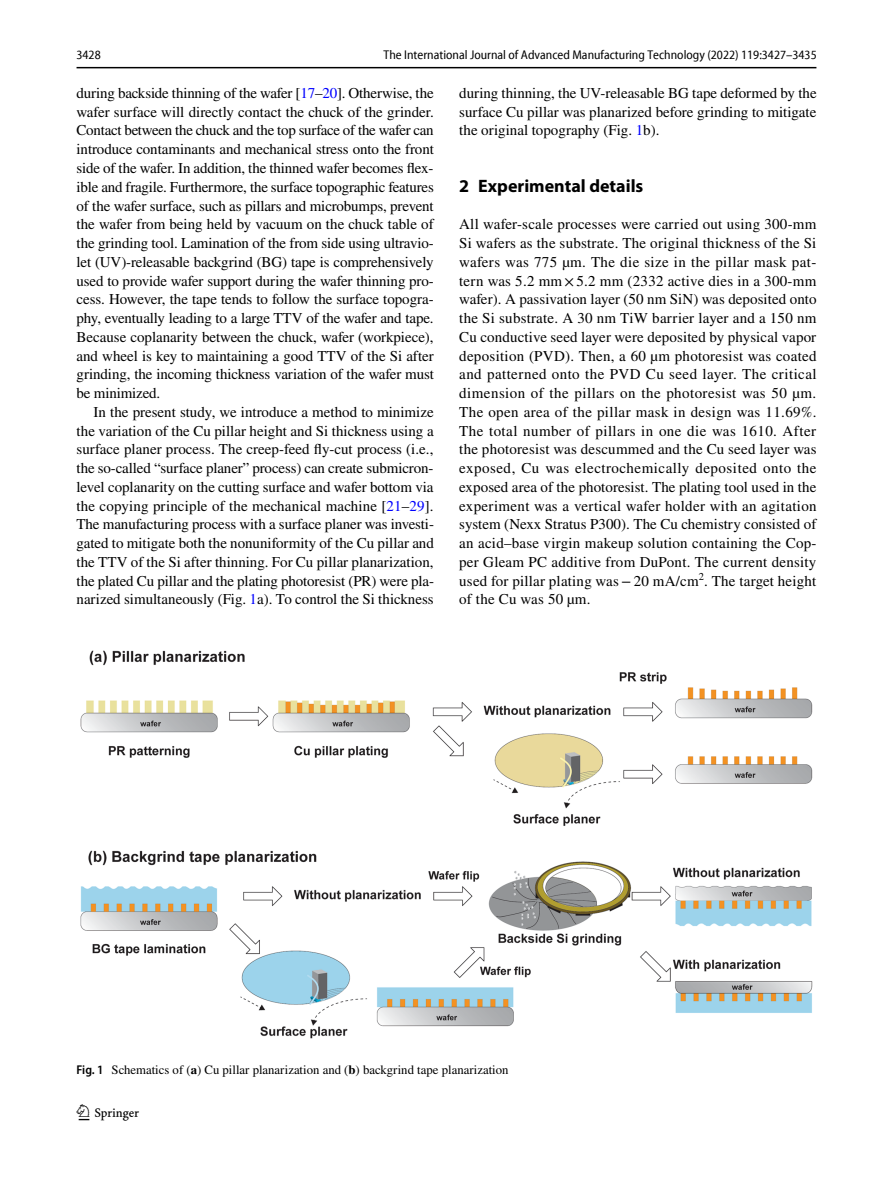
<style>
.page{position:relative;width:893px;height:1187px;background:#fff}
.page>*{position:absolute;margin:0;border:0;box-sizing:border-box;transform-origin:0 0}
.t1{font:22.5px "Springnew Regular 2";color:#000}
.t2{font:700 18px "Myriad Pro";color:#000}
.t3{font:15px/18.8px "STIX";color:#000;text-align:justify}
.t4{font:semi-condensed 12.75px "Myriad Pro Unic";color:#000}
.t5{font:12.75px "STIX";color:#000}
.s1{color:#00f}
.s2{font-family:"Myriad Pro";font-weight:600;font-stretch:semi-condensed}
.s3{font-weight:700}
</style>
<div class="page">
<hr style="left:77px;top:67px;width:739px;height:1px;background:#000">
<img style="left:81px;top:650px;width:731px;height:388px">
<p class="t4" style="left:77px;top:50px;width:26px">3428</p>
<p class="t4" style="left:384px;top:50px;width:435px">The International Journal of Advanced Manufacturing Technology (2022) 119:3427–3435</p>
<p class="t3" style="left:77px;top:84px;width:359px">during backside thinning of the wafer [<span class="s1">17</span>–<span class="s1">20</span>]. Otherwise, the wafer surface will directly contact the chuck of the grinder.<br>Contact between the chuck and the top surface of the wafer can introduce contaminants and mechanical stress onto the front side of the wafer. In addition, the thinned wafer becomes flex&shy;ible and fragile. Furthermore, the surface topographic features of the wafer surface, such as pillars and microbumps, prevent the wafer from being held by vacuum on the chuck table of the grinding tool. Lamination of the from side using ultravio&shy;let (UV)-releasable backgrind (BG) tape is comprehensively used to provide wafer support during the wafer thinning pro&shy;cess. However, the tape tends to follow the surface topogra&shy;phy, eventually leading to a large TTV of the wafer and tape.<br>Because coplanarity between the chuck, wafer (workpiece), and wheel is key to maintaining a good TTV of the Si after grinding, the incoming thickness variation of the wafer must be minimized.</p>
<p class="t3" style="left:77px;top:403px;width:359px;text-indent:17px">In the present study, we introduce a method to minimize the variation of the Cu pillar height and Si thickness using a surface planer process. The creep-feed fly-cut process (i.e., the so-called “surface planer” process) can create submicron&shy;level coplanarity on the cutting surface and wafer bottom via the copying principle of the mechanical machine [<span class="s1">21</span>–<span class="s1">29</span>].<br>The manufacturing process with a surface planer was investi&shy;gated to mitigate both the nonuniformity of the Cu pillar and the TTV of the Si after thinning. For Cu pillar planarization, the plated Cu pillar and the plating photoresist (PR) were pla&shy;narized simultaneously (Fig. <span class="s1">1</span>a). To control the Si thickness</p>
<p class="t3" style="left:459px;top:84px;width:359px">during thinning, the UV-releasable BG tape deformed by the surface Cu pillar was planarized before grinding to mitigate the original topography (Fig. <span class="s1">1</span>b).</p>
<p class="t2" style="left:459px;top:174px;width:186px">2 Experimental details</p>
<p class="t3" style="left:459px;top:216px;width:359px">All wafer-scale processes were carried out using 300-mm Si wafers as the substrate. The original thickness of the Si wafers was 775 µm. The die size in the pillar mask pat&shy;tern was 5.2 mm ×5.2 mm (2332 active dies in a 300-mm wafer). A passivation layer (50 nm SiN) was deposited onto the Si substrate. A 30 nm TiW barrier layer and a 150 nm Cu conductive seed layer were deposited by physical vapor deposition (PVD). Then, a 60 µm photoresist was coated and patterned onto the PVD Cu seed layer. The critical dimension of the pillars on the photoresist was 50 µm.<br>The open area of the pillar mask in design was 11.69%.<br>The total number of pillars in one die was 1610. After the photoresist was descummed and the Cu seed layer was exposed, Cu was electrochemically deposited onto the exposed area of the photoresist. The plating tool used in the experiment was a vertical wafer holder with an agitation system (Nexx Stratus P300). The Cu chemistry consisted of an acid–base virgin makeup solution containing the Cop&shy;per Gleam PC additive from DuPont. The current density used for pillar plating was−20 mA/cm<sup>2</sup>. The target height of the Cu was 50 µm.</p>
<p class="t5" style="left:77px;top:1060px;width:434px"><span class="s2">Fig. 1</span> Schematics of (<span class="s3">a</span>) Cu pillar planarization and (<span class="s3">b</span>) backgrind tape planarization</p>
<h1 class="t1" style="left:79px;top:1104px;width:62px">1 3</h1>
</div>
